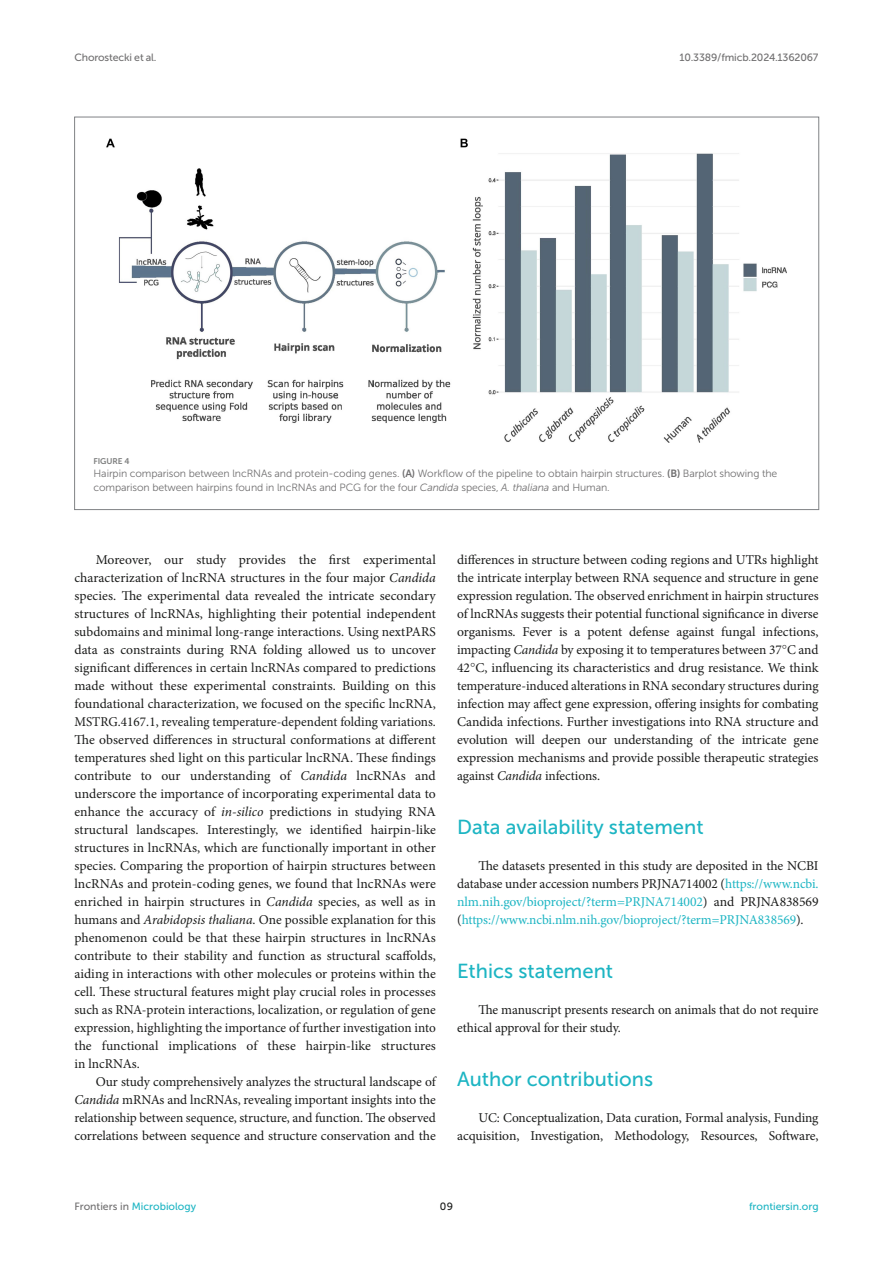
<style>
.page{position:relative;width:893px;height:1263px;background:#fff}
.page>*{position:absolute;margin:0;border:0;box-sizing:border-box;transform-origin:0 0}
.HEAD_1{font:20.25px "Museo Sans 500";color:#1db5c3}
.TEXT{font:13.5px/18px "Minion Pro";letter-spacing:-.005em;color:#1b1c1b;text-align:justify}
.TEXT_FLUSH{font:13.5px/18px "Minion Pro";letter-spacing:-.005em;color:#1db5c3;text-align:justify}
.TEXT_FLUSH-2{font:13.5px/18px "Minion Pro";letter-spacing:-.005em;color:#1b1c1b}
.FIG_LEG{font:10.5px/13.5px "Museo Sans 300";letter-spacing:-.01em;color:#706f70}
.t1{font:10.5px "Museo Sans 500";letter-spacing:-.015em;color:#706f70}
.t2{font:10.5px "Museo Sans 500";color:#1db5c3}
.t3{font:10.5px "Museo Sans 500";color:#1b1c1b}
.FIG_HD{font:8.25px "Museo Sans 700";letter-spacing:-.01em;color:#7e7f7f}
.s1{font-family:"Museo Sans 700"}
.s2{font-style:italic}
.s3{font-family:"STIX"}
.s4{color:#1b1c1b}
.s5{color:#706f70}
</style>
<div class="page">
<img style="left:106px;top:138px;width:681px;height:305px">
<p class="t1" style="left:74px;top:51px;width:84px">Chorostecki et al.</p>
<p class="t1" style="left:679px;top:51px;width:141px">10.3389/fmicb.2024.1362067</p>
<p class="FIG_HD" style="left:94px;top:456px;width:37px">FIGURE 4</p>
<p class="FIG_LEG" style="left:94px;top:467px;width:685px">Hairpin comparison between lncRNAs and protein-coding genes. <span class="s1">(A)</span> Workflow of the pipeline to obtain hairpin structures. <span class="s1">(B)</span> Barplot showing the comparison between hairpins found in lncRNAs and PCG for the four <span class="s2">Candida</span> species, <span class="s2">A. thaliana</span> and Human.</p>
<p class="TEXT" style="left:74px;top:551px;width:363px;text-indent:21px">Moreover, our study provides the first experimental characterization of lncRNA structures in the four major <span class="s2">Candida </span>species. The experimental data revealed the intricate secondary structures of lncRNAs, highlighting their potential independent subdomains and minimal long-range interactions. Using nextPARS data as constraints during RNA folding allowed us to uncover significant differences in certain lncRNAs compared to predictions made without these experimental constraints. Building on this foundational characterization, we focused on the specific lncRNA, MSTRG.4167.1, revealing temperature-dependent folding variations.<br>The observed differences in structural conformations at different temperatures shed light on this particular lncRNA. These findings contribute to our understanding of <span class="s2">Candida</span> lncRNAs and underscore the importance of incorporating experimental data to enhance the accuracy of <span class="s2">in-silico</span> predictions in studying RNA structural landscapes. Interestingly, we identified hairpin-like structures in lncRNAs, which are functionally important in other species. Comparing the proportion of hairpin structures between lncRNAs and protein-coding genes, we found that lncRNAs were enriched in hairpin structures in <span class="s2">Candida</span> species, as well as in humans and <span class="s2">Arabidopsis thaliana</span>. One possible explanation for this phenomenon could be that these hairpin structures in lncRNAs contribute to their stability and function as structural scaffolds, aiding in interactions with other molecules or proteins within the cell. These structural features might play crucial roles in processes such as RNA-protein interactions, localization, or regulation of gene expression, highlighting the importance of further investigation into the functional implications of these hairpin-like structures in lncRNAs.</p>
<p class="TEXT" style="left:74px;top:1073px;width:363px;text-indent:21px">Our study comprehensively analyzes the structural landscape of <span class="s2">Candida</span> mRNAs and lncRNAs, revealing important insights into the relationship between sequence, structure, and function. The observed correlations between sequence and structure conservation and the</p>
<p class="TEXT" style="left:457px;top:551px;width:363px">differences in structure between coding regions and UTRs highlight the intricate interplay between RNA sequence and structure in gene expression regulation. The observed enrichment in hairpin structures of lncRNAs suggests their potential functional significance in diverse organisms. Fever is a potent defense against fungal infections, impacting <span class="s2">Candida</span> by exposing it to temperatures between 37<span class="s3">°</span>C and 42<span class="s3">°</span>C, influencing its characteristics and drug resistance. We think temperature-induced alterations in RNA secondary structures during infection may affect gene expression, offering insights for combating Candida infections. Further investigations into RNA structure and evolution will deepen our understanding of the intricate gene expression mechanisms and provide possible therapeutic strategies against <span class="s2">Candida</span> infections.</p>
<p class="HEAD_1" style="left:457px;top:816px;width:248px">Data availability statement</p>
<p class="TEXT_FLUSH" style="left:457px;top:857px;width:363px;text-indent:21px"><span class="s4">The datasets presented in this study are deposited in the NCBI database under accession numbers PRJNA714002 (</span>https://www.ncbi. nlm.nih.gov/bioproject/?term=PRJNA714002<span class="s4">) and PRJNA838569 (</span>https://www.ncbi.nlm.nih.gov/bioproject/?term=PRJNA838569<span class="s4">).</span></p>
<p class="HEAD_1" style="left:457px;top:960px;width:158px">Ethics statement</p>
<p class="TEXT_FLUSH-2" style="left:457px;top:1001px;width:363px;text-indent:21px">The manuscript presents research on animals that do not require ethical approval for their study.</p>
<p class="HEAD_1" style="left:457px;top:1068px;width:197px">Author contributions</p>
<p class="TEXT_FLUSH-2" style="left:457px;top:1109px;width:363px;text-align:right">UC: Conceptualization, Data curation, Formal analysis, Funding acquisition, Investigation, Methodology, Resources, Software,</p>
<p class="t2" style="left:74px;top:1200px;width:123px"><span class="s5">Frontiers in</span> Microbiology</p>
<p class="t3" style="left:440px;top:1200px;width:15px">09</p>
<p class="t2" style="left:749px;top:1200px;width:71px">frontiersin.org</p>
</div>
